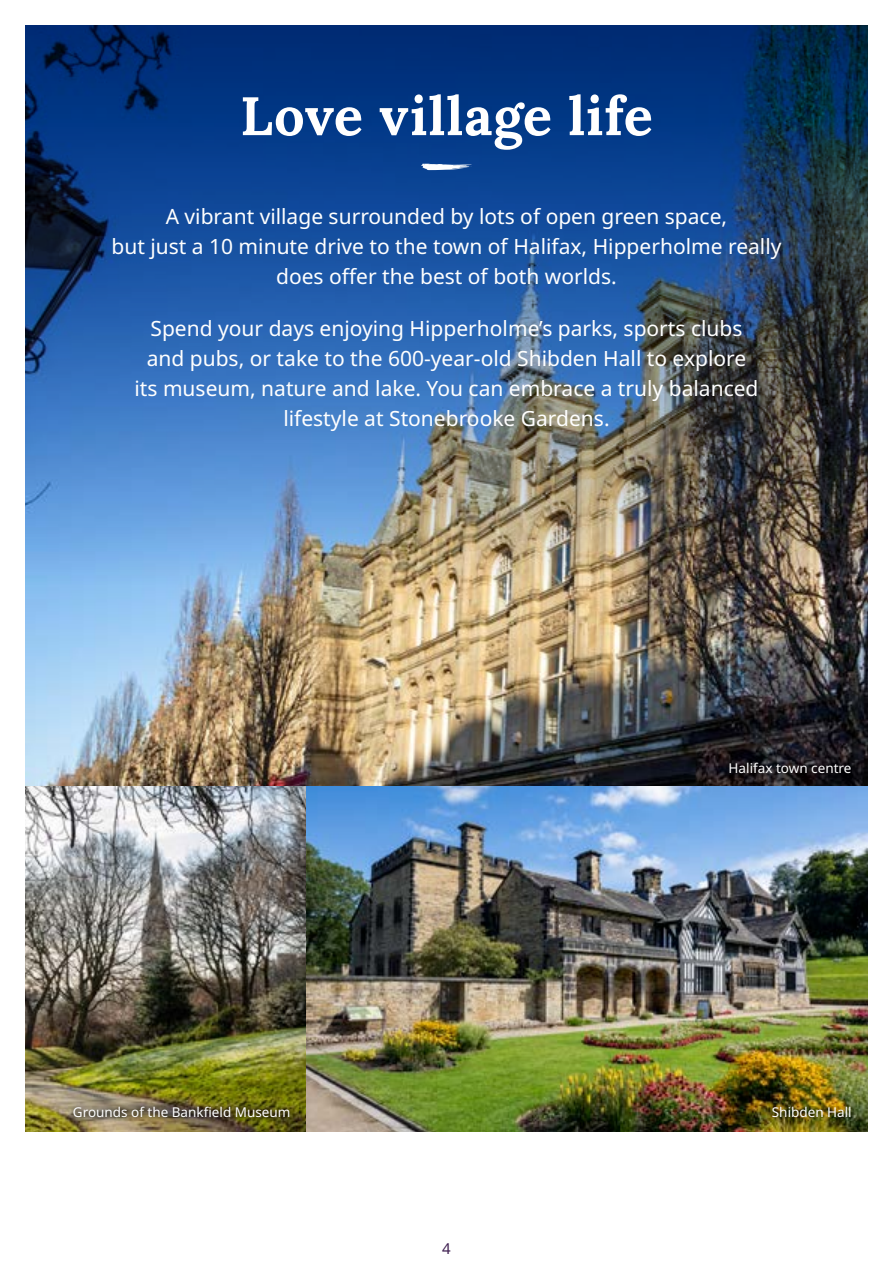
<style>
.page{position:relative;width:893px;height:1263px;background:#fff}
.page>*{position:absolute;margin:0;border:0;box-sizing:border-box;transform-origin:0 0}
.t1{font:700 54px "Lora";letter-spacing:.01em;color:#fff}
.t2{font:21px/30px "Noto Sans";color:#fff;text-align:center}
.t3{font:15px "Noto Sans";color:#3e1e50}
.t4{font:13.5px "Noto Sans";color:#fff}
</style>
<div class="page">
<img style="left:26px;top:587px;width:841px;height:200px">
<img style="left:26px;top:787px;width:280px;height:344px">
<div style="left:725px;top:760px;width:129px;height:18px;background:#000;opacity:.41"></div>
<img style="left:306px;top:787px;width:561px;height:344px">
<div style="left:768px;top:1104px;width:86px;height:18px;background:#000;opacity:.41"></div>
<div style="left:69px;top:1102px;width:226px;height:21px;background:#000;opacity:.86"></div>
<img style="left:26px;top:26px;width:841px;height:561px">
<svg style="left:421px;top:164px;width:51px;height:6px"></svg>
<h1 class="t1" style="left:240px;top:75px;width:414px">Love village life</h1>
<p class="t2" style="left:111px;top:202px;width:671px">A vibrant village surrounded by lots of open green space,<br>but just a 10 minute drive to the town of Halifax, Hipperholme really does offer the best of both worlds.</p>
<p class="t2" style="left:134px;top:314px;width:625px">Spend your days enjoying Hipperholme’s parks, sports clubs and pubs, or take to the 600-year-old Shibden Hall to explore its museum, nature and lake. You can embrace a truly balanced lifestyle at Stonebrooke Gardens.</p>
<p class="t4" style="left:729px;top:759px;width:124px">Halifax town centre</p>
<p class="t4" style="left:73px;top:1103px;width:219px">Grounds of the Bankfield Museum</p>
<p class="t4" style="left:772px;top:1103px;width:81px">Shibden Hall</p>
<p class="t3" style="left:442px;top:1237px;width:10px">4</p>
</div>
